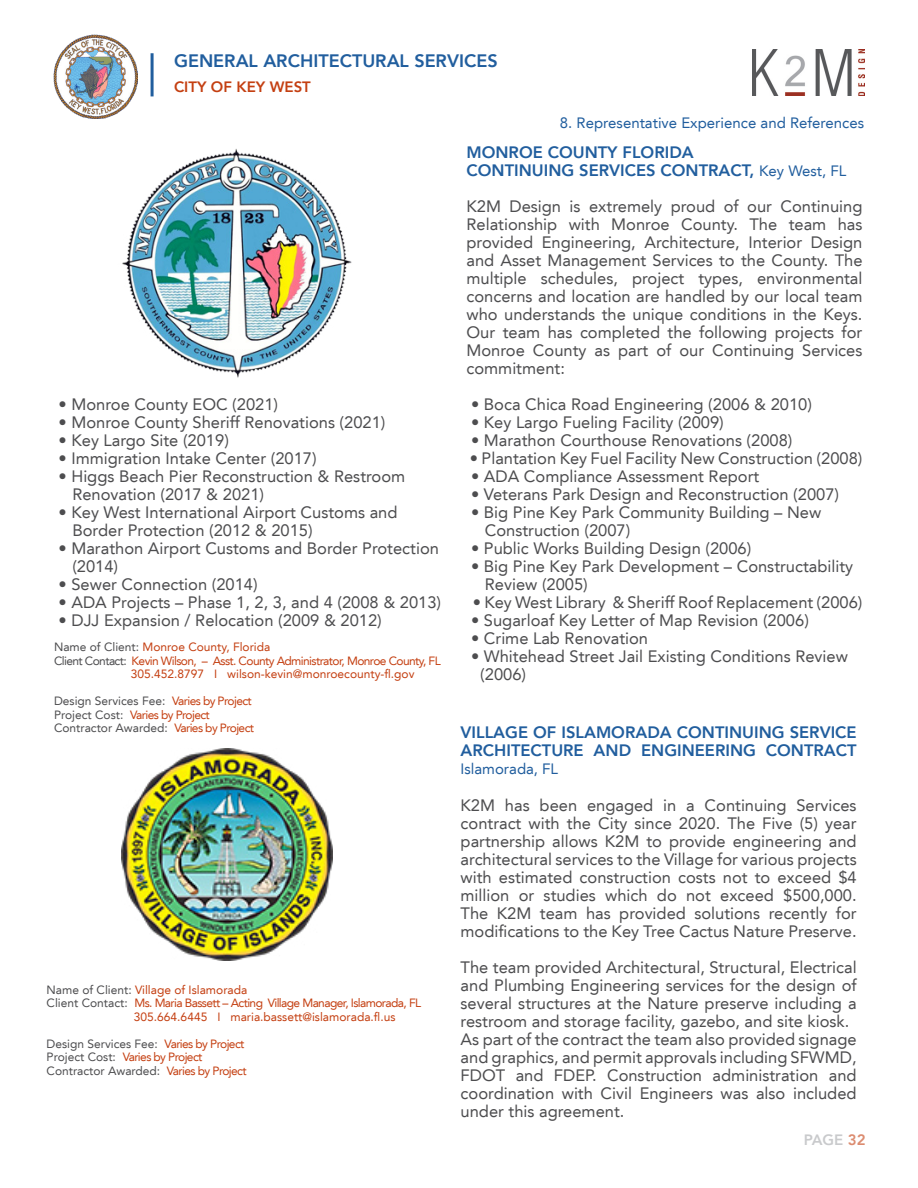
<style>
.page{position:relative;width:918px;height:1188px;background:#fff}
.page>*{position:absolute;margin:0;border:0;box-sizing:border-box;transform-origin:0 0}
.t1{font:800 18px "Avenir LT";color:#215e9e}
.t2{font:16.5px/18px "Avenir LT";color:#4d4d4f}
.t3{font:800 16.5px/18px "Avenir LT";color:#215e9e}
.t4{font:15px "Avenir LT";color:#215e9e}
.t5{font:800 15px "Avenir LT";color:#c43f11}
.t6{font:800 15px "Avenir LT";color:#c9cacc}
.t7{font:12px/13.5px "Avenir LT";letter-spacing:-.02em;color:#4d4d4f}
.t8{font:12px "Avenir LT";color:#c43f11}
.t9{font:12px "Avenir LT";letter-spacing:-.05em;color:#c43f11}
.s1{color:#4d4d4f}
.s2{color:#c43f11}
.s3{font-weight:400;font-size:15px}
.s4{color:#dc8c70}
</style>
<div class="page">
<img style="left:54px;top:35px;width:84px;height:84px">
<hr style="left:151px;top:53px;width:3px;height:43px;background:#215e9e">
<img style="left:752px;top:49px;width:112px;height:46px">
<img style="left:122px;top:749px;width:211px;height:211px">
<img style="left:122px;top:148px;width:230px;height:230px">
<p class="t1" style="left:174px;top:50px;width:325px">GENERAL ARCHITECTURAL SERVICES</p>
<p class="t5" style="left:174px;top:78px;width:138px">CITY OF KEY WEST</p>
<p class="t4" style="left:560px;top:114px;width:306px">8. Representative Experience and References</p>
<p class="t2" style="left:59px;top:395px;width:221px">• Monroe County EOC (2021)</p>
<p class="t2" style="left:59px;top:413px;width:328px">• Monroe County Sheriff Renovations (2021)</p>
<p class="t2" style="left:59px;top:431px;width:172px">• Key Largo Site (2019)</p>
<p class="t2" style="left:59px;top:449px;width:260px">• Immigration Intake Center (2017)</p>
<p class="t2" style="left:72px;top:467px;width:334px;text-indent:-14px">• Higgs Beach Pier Reconstruction &amp; Restroom<br>Renovation (2017 &amp; 2021)</p>
<p class="t2" style="left:72px;top:503px;width:327px;text-indent:-14px">• Key West International Airport Customs and<br>Border Protection (2012 &amp; 2015)</p>
<p class="t2" style="left:72px;top:539px;width:368px;text-indent:-14px">• Marathon Airport Customs and Border Protection (2014)</p>
<p class="t2" style="left:59px;top:575px;width:201px">• Sewer Connection (2014)</p>
<p class="t2" style="left:59px;top:593px;width:384px">• ADA Projects – Phase 1, 2, 3, and 4 (2008 &amp; 2013)</p>
<p class="t2" style="left:59px;top:611px;width:325px">• DJJ Expansion / Relocation (2009 &amp; 2012)</p>
<p class="t8" style="left:54px;top:640px;width:218px"><span class="s1">Name of Client:</span> Monroe County, Florida</p>
<p class="t9" style="left:54px;top:654px;width:388px"><span class="s1">Client Contact:</span> Kevin Wilson, – Asst. County Administrator, Monroe County, FL</p>
<p class="t8" style="left:131px;top:667px;width:285px">305.452.8797 I wilson-kevin@monroecounty-fl.gov</p>
<p class="t7" style="left:54px;top:695px;width:202px">Design Services Fee: <span class="s2">Varies by Project<br></span>Project Cost: <span class="s2">Varies by Project<br></span>Contractor Awarded: <span class="s2">Varies by Project</span></p>
<p class="t8" style="left:47px;top:983px;width:202px"><span class="s1">Name of Client:</span> Village of Islamorada</p>
<p class="t9" style="left:47px;top:996px;width:376px"><span class="s1">Client Contact:</span> Ms. Maria Bassett – Acting Village Manager, Islamorada, FL</p>
<p class="t8" style="left:134px;top:1010px;width:263px">305.664.6445 I maria.bassett@islamorada.fl.us</p>
<p class="t7" style="left:47px;top:1037px;width:202px">Design Services Fee: <span class="s2">Varies by Project<br></span>Project Cost: <span class="s2">Varies by Project<br></span>Contractor Awarded: <span class="s2">Varies by Project</span></p>
<p class="t3" style="left:466px;top:143px;width:381px">MONROE COUNTY FLORIDA<br>CONTINUING SERVICES CONTRACT, <span class="s3">Key West, FL</span></p>
<p class="t2" style="left:466px;top:197px;width:398px;text-align:justify">K2M Design is extremely proud of our Continuing Relationship with Monroe County. The team has provided Engineering, Architecture, Interior Design and Asset Management Services to the County. The multiple schedules, project types, environmental concerns and location are handled by our local team who understands the unique conditions in the Keys.<br>Our team has completed the following projects for Monroe County as part of our Continuing Services commitment:</p>
<p class="t2" style="left:471px;top:395px;width:342px">• Boca Chica Road Engineering (2006 &amp; 2010)</p>
<p class="t2" style="left:471px;top:413px;width:254px">• Key Largo Fueling Facility (2009)</p>
<p class="t2" style="left:471px;top:431px;width:323px">• Marathon Courthouse Renovations (2008)</p>
<p class="t2" style="left:470px;top:449px;width:394px">• Plantation Key Fuel Facility New Construction (2008)</p>
<p class="t2" style="left:471px;top:467px;width:290px">• ADA Compliance Assessment Report</p>
<p class="t2" style="left:471px;top:485px;width:370px">• Veterans Park Design and Reconstruction (2007)</p>
<p class="t2" style="left:485px;top:503px;width:338px;text-indent:-14px">• Big Pine Key Park Community Building – New<br>Construction (2007)</p>
<p class="t2" style="left:471px;top:539px;width:282px">• Public Works Building Design (2006)</p>
<p class="t2" style="left:485px;top:557px;width:370px;text-indent:-14px">• Big Pine Key Park Development – Constructability<br>Review (2005)</p>
<p class="t2" style="left:473px;top:593px;width:391px">• Key West Library &amp; Sheriff Roof Replacement (2006)</p>
<p class="t2" style="left:471px;top:611px;width:339px">• Sugarloaf Key Letter of Map Revision (2006)</p>
<p class="t2" style="left:471px;top:629px;width:179px">• Crime Lab Renovation</p>
<p class="t2" style="left:480px;top:647px;width:369px;text-indent:-9px">• Whitehead Street Jail Existing Conditions Review (2006)</p>
<p class="t3" style="left:461px;top:723px;width:398px">VILLAGE OF ISLAMORADA CONTINUING SERVICE<br>ARCHITECTURE AND ENGINEERING CONTRACT</p>
<p class="t4" style="left:461px;top:760px;width:99px">Islamorada, FL</p>
<p class="t2" style="left:461px;top:797px;width:398px;text-align:justify">K2M has been engaged in a Continuing Services contract with the City since 2020. The Five (5) year partnership allows K2M to provide engineering and architectural services to the Village for various projects with estimated construction costs not to exceed $4 million or studies which do not exceed $500,000.<br>The K2M team has provided solutions recently for modifications to the Key Tree Cactus Nature Preserve.</p>
<p class="t2" style="left:461px;top:959px;width:398px">The team provided Architectural, Structural, Electrical and Plumbing Engineering services for the design of several structures at the Nature preserve including a restroom and storage facility, gazebo, and site kiosk.<br>As part of the contract the team also provided signage and graphics, and permit approvals including SFWMD, FDOT and FDEP. Construction administration and coordination with Civil Engineers was also included under this agreement.</p>
<p class="t6" style="left:804px;top:1131px;width:63px">PAGE <span class="s4">32</span></p>
</div>
